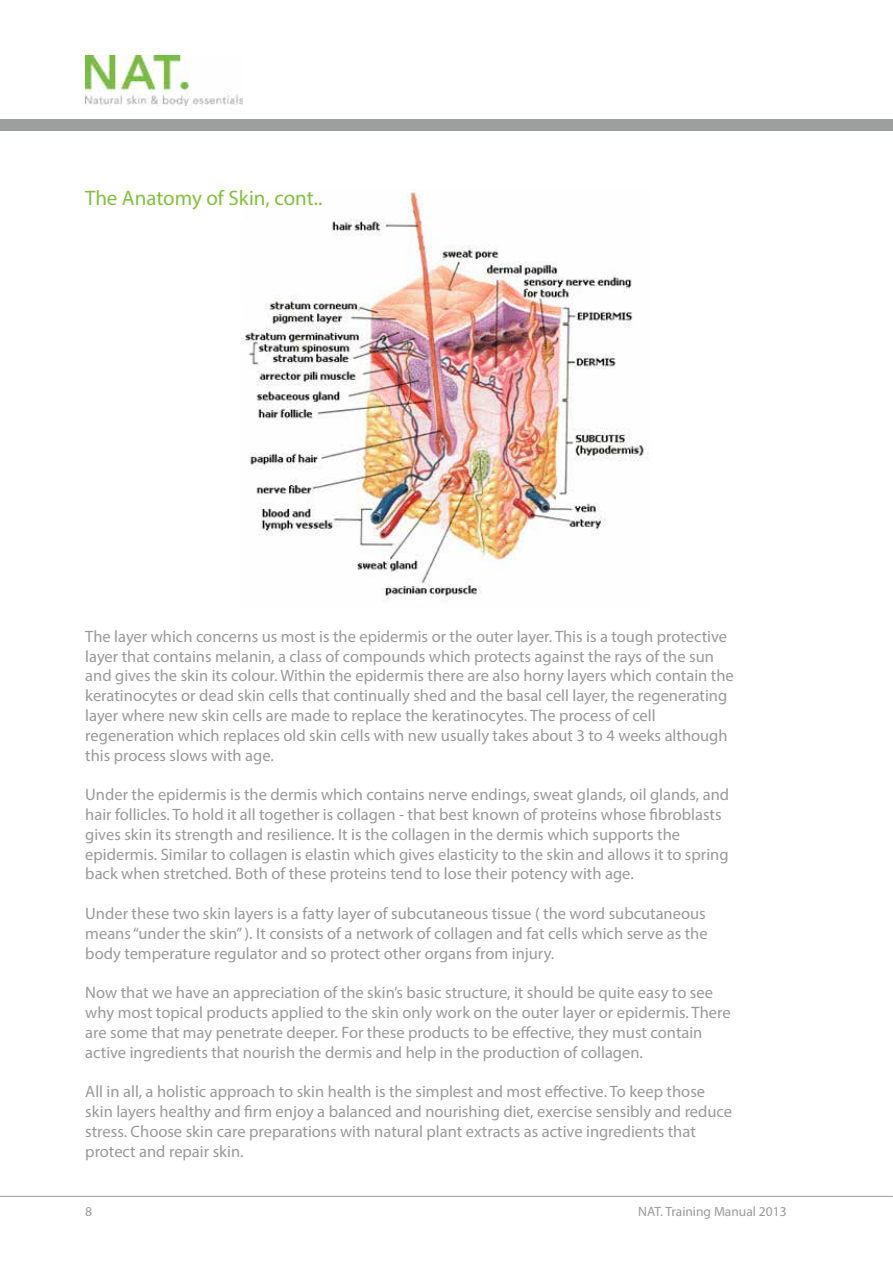
<style>
.page{position:relative;width:893px;height:1263px;background:#fff}
.page>*{position:absolute;margin:0;border:0;box-sizing:border-box;transform-origin:0 0}
.t1{font:21px "Myriad Pro";color:#82bf40}
.t2{font:16.5px/19.8px "Myriad Pro";color:#99999a}
.t3{font:13.5px "Myriad Pro";color:#99999a}
</style>
<div class="page">
<img style="left:85px;top:55px;width:157px;height:51px">
<div style="left:0;top:120px;width:893px;height:11px;background:#9d9f9e"></div>
<hr style="left:0;top:1196px;width:893px;height:1px;background:#9d9f9e">
<img style="left:241px;top:189px;width:408px;height:414px">
<p class="t1" style="left:85px;top:185px;width:239px">The Anatomy of Skin, cont..</p>
<p class="t2" style="left:85px;top:626px;width:650px">The layer which concerns us most is the epidermis or the outer layer. This is a tough protective layer that contains melanin, a class of compounds which protects against the rays of the sun and gives the skin its colour. Within the epidermis there are also horny layers which contain the keratinocytes or dead skin cells that continually shed and the basal cell layer, the regenerating layer where new skin cells are made to replace the keratinocytes. The process of cell regeneration which replaces old skin cells with new usually takes about 3 to 4 weeks although this process slows with age.</p>
<p class="t2" style="left:85px;top:784px;width:645px">Under the epidermis is the dermis which contains nerve endings, sweat glands, oil glands, and hair follicles. To hold it all together is collagen - that best known of proteins whose fibroblasts gives skin its strength and resilience. It is the collagen in the dermis which supports the epidermis. Similar to collagen is elastin which gives elasticity to the skin and allows it to spring back when stretched. Both of these proteins tend to lose their potency with age.</p>
<p class="t2" style="left:85px;top:903px;width:624px;text-align:justify">Under these two skin layers is a fatty layer of subcutaneous tissue ( the word subcutaneous means “under the skin” ). It consists of a network of collagen and fat cells which serve as the body temperature regulator and so protect other organs from injury.</p>
<p class="t2" style="left:85px;top:982px;width:647px">Now that we have an appreciation of the skin’s basic structure, it should be quite easy to see why most topical products applied to the skin only work on the outer layer or epidermis. There are some that may penetrate deeper. For these products to be effective, they must contain active ingredients that nourish the dermis and help in the production of collagen.</p>
<p class="t2" style="left:85px;top:1081px;width:648px">All in all, a holistic approach to skin health is the simplest and most effective. To keep those skin layers healthy and firm enjoy a balanced and nourishing diet, exercise sensibly and reduce stress. Choose skin care preparations with natural plant extracts as active ingredients that protect and repair skin.</p>
<p class="t3" style="left:85px;top:1203px;width:8px">8</p>
<p class="t3" style="left:638px;top:1203px;width:150px">NAT. Training Manual 2013</p>
</div>
